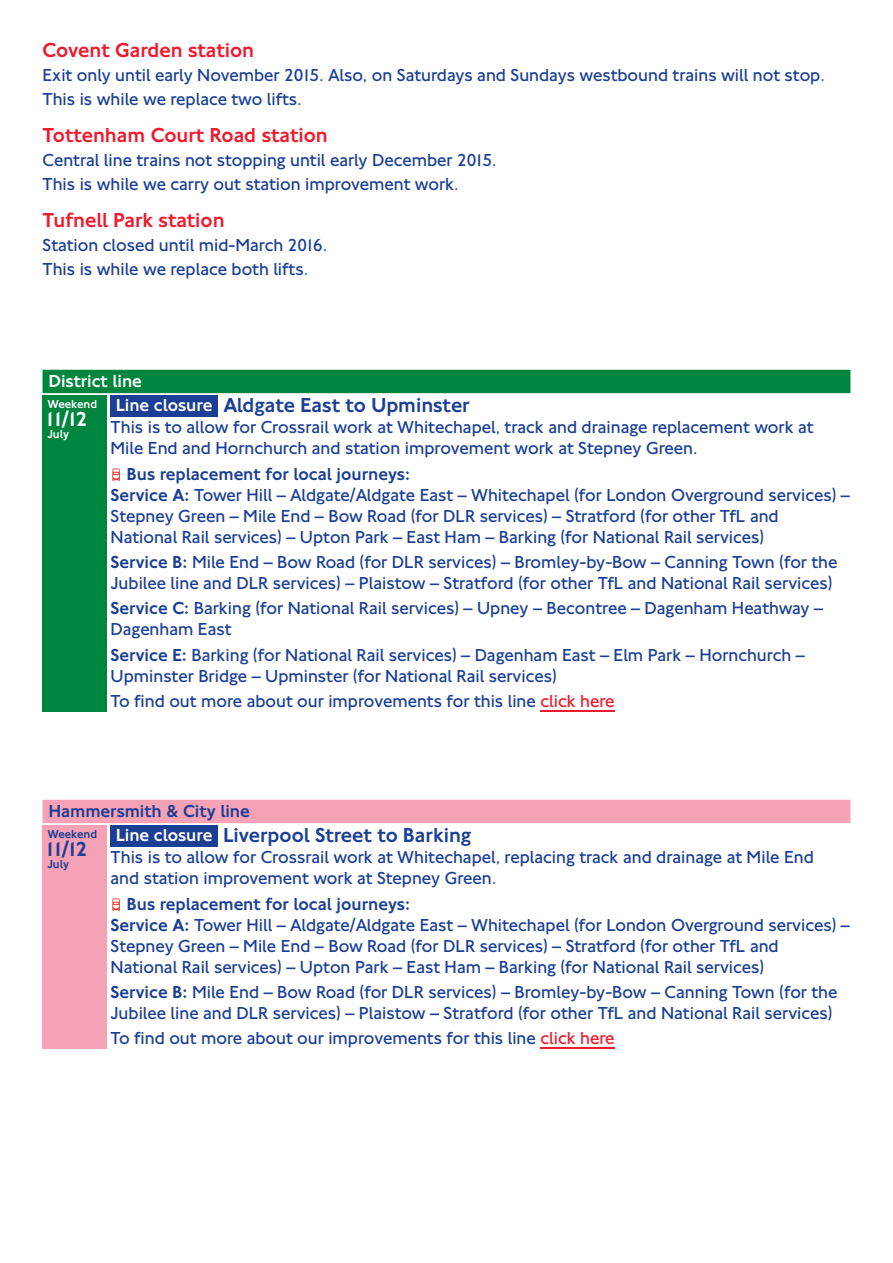
<style>
.page{position:relative;width:893px;height:1263px;background:#fff}
.page>*{position:absolute;margin:0;border:0;box-sizing:border-box;transform-origin:0 0}
.t1{font:500 21px "NJ Font";color:#1b3f94}
.t2{font:500 21px "NJ Font";color:#ed1b2d}
.t3{font:500 21px "NJ Font";color:#fff}
.t4{font:300 18px/21px "NJ Font";color:#1b3f94}
.t5{font:500 18px "NJ Font";color:#1b3f94}
.t6{font:500 18px "NJ Font";color:#fff}
.t7{font:500 12px "NJ Font";color:#fff}
.t8{font:500 12px "NJ Font";color:#1b3f94}
.s1{font-size:18px;color:#fff}
.s2{font-weight:500}
.s3{color:#ed1b2d}
</style>
<div class="page">
<div style="left:111px;top:395px;width:107px;height:22px;background:#1b3f94"></div>
<div style="left:43px;top:370px;width:807px;height:23px;background:#00853f"></div>
<hr style="left:540px;top:710px;width:75px;height:1px;background:#ed1b2d">
<svg style="left:112px;top:468px;width:8px;height:13px"></svg>
<div style="left:43px;top:395px;width:64px;height:317px;background:#00853f"></div>
<div style="left:111px;top:825px;width:107px;height:22px;background:#1b3f94"></div>
<div style="left:43px;top:800px;width:807px;height:23px;background:#f6a2b6"></div>
<hr style="left:540px;top:1047px;width:75px;height:2px;background:#ed1b2d">
<svg style="left:112px;top:898px;width:8px;height:13px"></svg>
<div style="left:43px;top:825px;width:64px;height:223px;background:#f6a2b6"></div>
<p class="t2" style="left:43px;top:43px;width:213px">Covent Garden station</p>
<p class="t4" style="left:43px;top:65px;width:784px;line-height:24px">Exit only until early November 2015. Also, on Saturdays and Sundays westbound trains will not stop.<br>This is while we replace two lifts.</p>
<p class="t2" style="left:43px;top:128px;width:287px">Tottenham Court Road station</p>
<p class="t4" style="left:43px;top:149px;width:455px;line-height:24px">Central line trains not stopping until early December 2015.<br>This is while we carry out station improvement work.</p>
<p class="t2" style="left:43px;top:212px;width:184px">Tufnell Park station</p>
<p class="t4" style="left:43px;top:234px;width:286px;line-height:24px">Station closed until mid-March 2016.<br>This is while we replace both lifts.</p>
<p class="t6" style="left:49px;top:375px;width:95px">District line</p>
<p class="t1" style="left:116px;top:398px;width:355px"><span class="s1">Line closure</span> Aldgate East to Upminster</p>
<p class="t4" style="left:111px;top:419px;width:704px">This is to allow for Crossrail work at Whitechapel, track and drainage replacement work at<br>Mile End and Hornchurch and station improvement work at Stepney Green.</p>
<p class="t4" style="left:111px;top:465px;width:741px;text-indent:16px"><span class="s2">Bus replacement for local journeys:<br>Service A:</span> Tower Hill – Aldgate/Aldgate East – Whitechapel (for London Overground services) – Stepney Green – Mile End – Bow Road (for DLR services) – Stratford (for other TfL and National Rail services) – Upton Park – East Ham – Barking (for National Rail services)</p>
<p class="t4" style="left:111px;top:553px;width:728px"><span class="s2">Service B:</span> Mile End – Bow Road (for DLR services) – Bromley-by-Bow – Canning Town (for the<br>Jubilee line and DLR services) – Plaistow – Stratford (for other TfL and National Rail services)</p>
<p class="t4" style="left:111px;top:599px;width:714px"><span class="s2">Service C:</span> Barking (for National Rail services) – Upney – Becontree – Dagenham Heathway –<br>Dagenham East</p>
<p class="t4" style="left:111px;top:646px;width:696px"><span class="s2">Service E:</span> Barking (for National Rail services) – Dagenham East – Elm Park – Hornchurch –<br>Upminster Bridge – Upminster (for National Rail services)</p>
<p class="t4" style="left:111px;top:692px;width:505px">To find out more about our improvements for this line <span class="s3">click here</span></p>
<p class="t7" style="left:47px;top:400px;width:51px">Weekend</p>
<p class="t3" style="left:45px;top:412px;width:44px">11/12</p>
<p class="t7" style="left:47px;top:430px;width:23px">July</p>
<p class="t5" style="left:49px;top:805px;width:202px">Hammersmith &amp; City line</p>
<p class="t1" style="left:116px;top:828px;width:357px"><span class="s1">Line closure</span> Liverpool Street to Barking</p>
<p class="t4" style="left:111px;top:849px;width:705px">This is to allow for Crossrail work at Whitechapel, replacing track and drainage at Mile End and station improvement work at Stepney Green.</p>
<p class="t4" style="left:111px;top:895px;width:741px;text-indent:16px"><span class="s2">Bus replacement for local journeys:<br>Service A:</span> Tower Hill – Aldgate/Aldgate East – Whitechapel (for London Overground services) – Stepney Green – Mile End – Bow Road (for DLR services) – Stratford (for other TfL and National Rail services) – Upton Park – East Ham – Barking (for National Rail services)</p>
<p class="t4" style="left:111px;top:983px;width:728px"><span class="s2">Service B:</span> Mile End – Bow Road (for DLR services) – Bromley-by-Bow – Canning Town (for the<br>Jubilee line and DLR services) – Plaistow – Stratford (for other TfL and National Rail services)</p>
<p class="t4" style="left:111px;top:1029px;width:505px">To find out more about our improvements for this line <span class="s3">click here</span></p>
<p class="t8" style="left:47px;top:830px;width:51px">Weekend</p>
<p class="t1" style="left:45px;top:842px;width:44px">11/12</p>
<p class="t8" style="left:47px;top:860px;width:23px">July</p>
</div>
